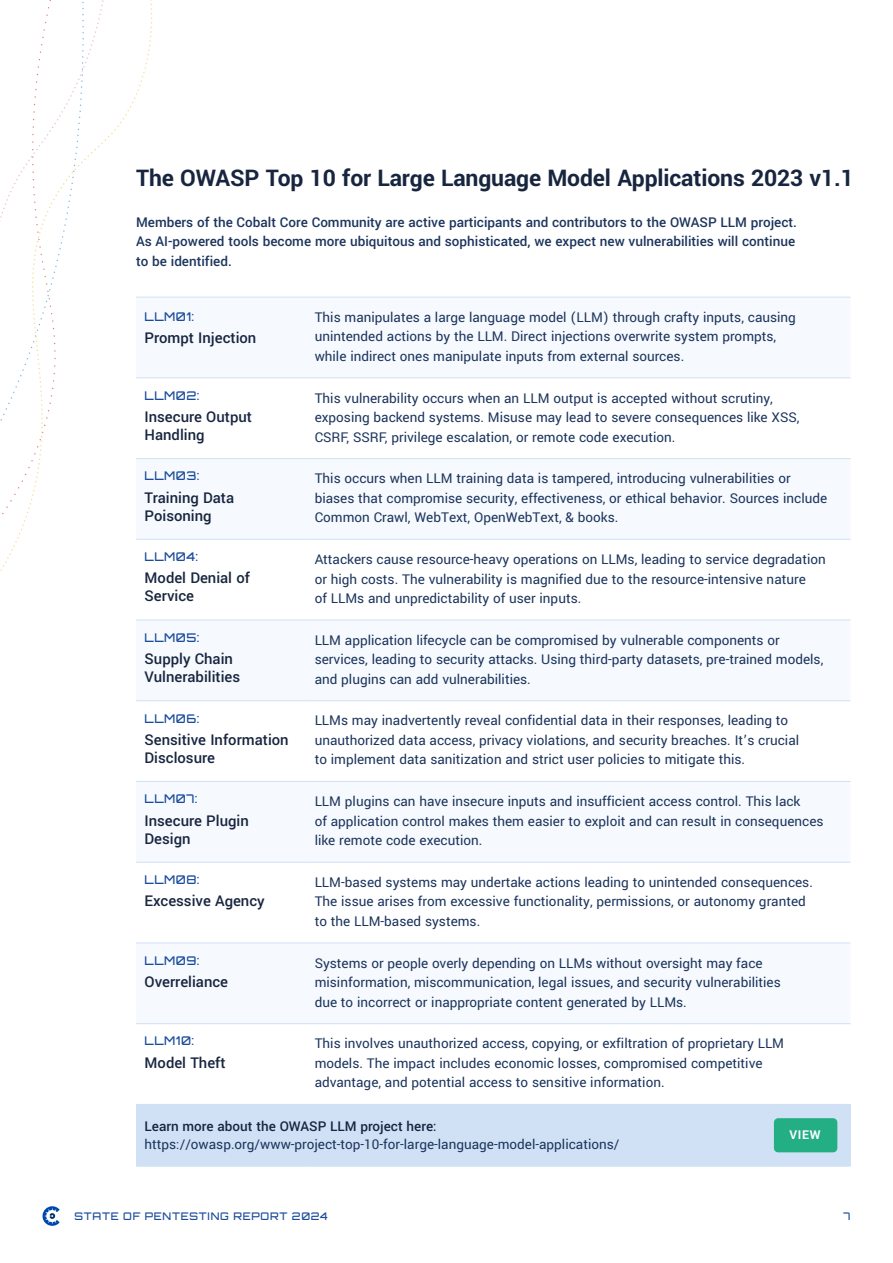
<style>
.page{position:relative;width:893px;height:1263px;background:#fff}
.page>*{position:absolute;margin:0;border:0;box-sizing:border-box;transform-origin:0 0}
.t1{font:700 25.5px "Yantramanav";letter-spacing:-.005em;color:#17253f}
.t2{font:500 16.5px/18px "Yantramanav";color:#17253f}
.t3{font:15px/19.5px "Yantramanav";color:#1c355d}
.t4{font:500 15px/19.5px "Yantramanav";color:#1c355d;text-align:justify}
.t5{font:500 15px "Yantramanav";color:#17253f}
.t6{font:700 13.5px "Yantramanav";color:#fff}
.t7{font:500 12px "Orbitron";letter-spacing:.04em;color:#1b4c9c}
.t8{font:500 10.5px "Orbitron";letter-spacing:.07em;color:#1b4c9c}
</style>
<div class="page">
<svg style="left:43px;top:1206px;width:17px;height:20px"></svg>
<svg style="left:0;top:0;width:138px;height:571px"></svg>
<svg style="left:136px;top:298px;width:714px;height:646px;fill:#f6f9fd"></svg>
<div style="left:136px;top:1104px;width:714px;height:62px;background:#d1e1f5"></div>
<hr style="left:136px;top:458px;width:170px;height:1px;background:#d1e1f5">
<hr style="left:306px;top:458px;width:544px;height:1px;background:#d1e1f5">
<hr style="left:136px;top:539px;width:170px;height:1px;background:#d1e1f5">
<hr style="left:306px;top:539px;width:544px;height:1px;background:#d1e1f5">
<hr style="left:136px;top:620px;width:170px;height:1px;background:#d1e1f5">
<hr style="left:306px;top:620px;width:544px;height:1px;background:#d1e1f5">
<hr style="left:136px;top:700px;width:170px;height:1px;background:#d1e1f5">
<hr style="left:306px;top:700px;width:544px;height:1px;background:#d1e1f5">
<hr style="left:136px;top:781px;width:170px;height:1px;background:#d1e1f5">
<hr style="left:306px;top:781px;width:544px;height:1px;background:#d1e1f5">
<hr style="left:136px;top:862px;width:170px;height:1px;background:#d1e1f5">
<hr style="left:306px;top:862px;width:544px;height:1px;background:#d1e1f5">
<hr style="left:136px;top:942px;width:170px;height:1px;background:#d1e1f5">
<hr style="left:306px;top:942px;width:544px;height:1px;background:#d1e1f5">
<hr style="left:136px;top:1023px;width:170px;height:1px;background:#d1e1f5">
<hr style="left:306px;top:1023px;width:544px;height:1px;background:#d1e1f5">
<hr style="left:136px;top:1166px;width:170px;height:1px;background:#d1e1f5">
<hr style="left:306px;top:1166px;width:544px;height:1px;background:#d1e1f5">
<hr style="left:136px;top:297px;width:170px;height:1px;background:#d1e1f5">
<hr style="left:306px;top:297px;width:544px;height:1px;background:#d1e1f5">
<hr style="left:136px;top:377px;width:170px;height:1px;background:#d1e1f5">
<hr style="left:306px;top:377px;width:544px;height:1px;background:#d1e1f5">
<div style="left:774px;top:1118px;width:63px;height:34px;background:#23ae84;border-radius:4px"></div>
<h1 class="t1" style="left:136px;top:162px;width:719px">The OWASP Top 10 for Large Language Model Applications 2023 v1.1</h1>
<p class="t4" style="left:136px;top:213px;width:662px">Members of the Cobalt Core Community are active participants and contributors to the OWASP LLM project.<br>As AI-powered tools become more ubiquitous and sophisticated, we expect new vulnerabilities will continue to be identified.</p>
<p class="t7" style="left:145px;top:309px;width:51px">LLM01:</p>
<p class="t2" style="left:145px;top:329px;width:113px">Prompt Injection</p>
<p class="t7" style="left:145px;top:388px;width:56px">LLM02:</p>
<p class="t2" style="left:145px;top:408px;width:109px">Insecure Output<br>Handling</p>
<p class="t7" style="left:145px;top:468px;width:56px">LLM03:</p>
<p class="t2" style="left:145px;top:489px;width:91px">Training Data<br>Poisoning</p>
<p class="t7" style="left:145px;top:549px;width:55px">LLM04:</p>
<p class="t2" style="left:145px;top:569px;width:107px">Model Denial of<br>Service</p>
<p class="t7" style="left:145px;top:630px;width:56px">LLM05:</p>
<p class="t2" style="left:145px;top:650px;width:97px">Supply Chain<br>Vulnerabilities</p>
<p class="t7" style="left:145px;top:711px;width:56px">LLM06:</p>
<p class="t2" style="left:145px;top:731px;width:146px">Sensitive Information<br>Disclosure</p>
<p class="t7" style="left:145px;top:791px;width:54px">LLM07:</p>
<p class="t2" style="left:145px;top:811px;width:106px">Insecure Plugin<br>Design</p>
<p class="t7" style="left:145px;top:872px;width:56px">LLM08:</p>
<p class="t2" style="left:145px;top:892px;width:122px">Excessive Agency</p>
<p class="t7" style="left:145px;top:953px;width:56px">LLM09:</p>
<p class="t2" style="left:145px;top:973px;width:85px">Overreliance</p>
<p class="t3" style="left:315px;top:308px;width:483px">This manipulates a large language model (LLM) through crafty inputs, causing unintended actions by the LLM. Direct injections overwrite system prompts, while indirect ones manipulate inputs from external sources.</p>
<p class="t3" style="left:315px;top:388px;width:486px">This vulnerability occurs when an LLM output is accepted without scrutiny, exposing backend systems. Misuse may lead to severe consequences like XSS,<br>CSRF, SSRF, privilege escalation, or remote code execution.</p>
<p class="t3" style="left:315px;top:469px;width:514px">This occurs when LLM training data is tampered, introducing vulnerabilities or biases that compromise security, effectiveness, or ethical behavior. Sources include<br>Common Crawl, WebText, OpenWebText, &amp; books.</p>
<p class="t3" style="left:315px;top:550px;width:513px">Attackers cause resource-heavy operations on LLMs, leading to service degradation or high costs. The vulnerability is magnified due to the resource-intensive nature<br>of LLMs and unpredictability of user inputs.</p>
<p class="t3" style="left:315px;top:630px;width:510px">LLM application lifecycle can be compromised by vulnerable components or services, leading to security attacks. Using third-party datasets, pre-trained models, and plugins can add vulnerabilities.</p>
<p class="t3" style="left:315px;top:711px;width:486px">LLMs may inadvertently reveal confidential data in their responses, leading to unauthorized data access, privacy violations, and security breaches. It’s crucial to implement data sanitization and strict user policies to mitigate this.</p>
<p class="t3" style="left:315px;top:792px;width:510px">LLM plugins can have insecure inputs and insufficient access control. This lack<br>of application control makes them easier to exploit and can result in consequences like remote code execution.</p>
<p class="t3" style="left:315px;top:873px;width:500px">LLM-based systems may undertake actions leading to unintended consequences.<br>The issue arises from excessive functionality, permissions, or autonomy granted to the LLM-based systems.</p>
<p class="t3" style="left:315px;top:953px;width:468px">Systems or people overly depending on LLMs without oversight may face misinformation, miscommunication, legal issues, and security vulnerabilities due to incorrect or inappropriate content generated by LLMs.</p>
<p class="t7" style="left:145px;top:1033px;width:51px">LLM10:</p>
<p class="t2" style="left:145px;top:1054px;width:83px">Model Theft</p>
<p class="t3" style="left:315px;top:1034px;width:471px">This involves unauthorized access, copying, or exfiltration of proprietary LLM models. The impact includes economic losses, compromised competitive advantage, and potential access to sensitive information.</p>
<p class="t5" style="left:145px;top:1117px;width:294px">Learn more about the OWASP LLM project here:</p>
<p class="t3" style="left:145px;top:1135px;width:476px">https://owasp.org/www-project-top-10-for-large-language-model-applications/</p>
<p class="t6" style="left:789px;top:1127px;width:33px">VIEW</p>
<p class="t8" style="left:74px;top:1210px;width:255px">STATE OF PENTESTING REPORT 2024</p>
<p class="t8" style="left:843px;top:1210px;width:8px">7</p>
</div>
